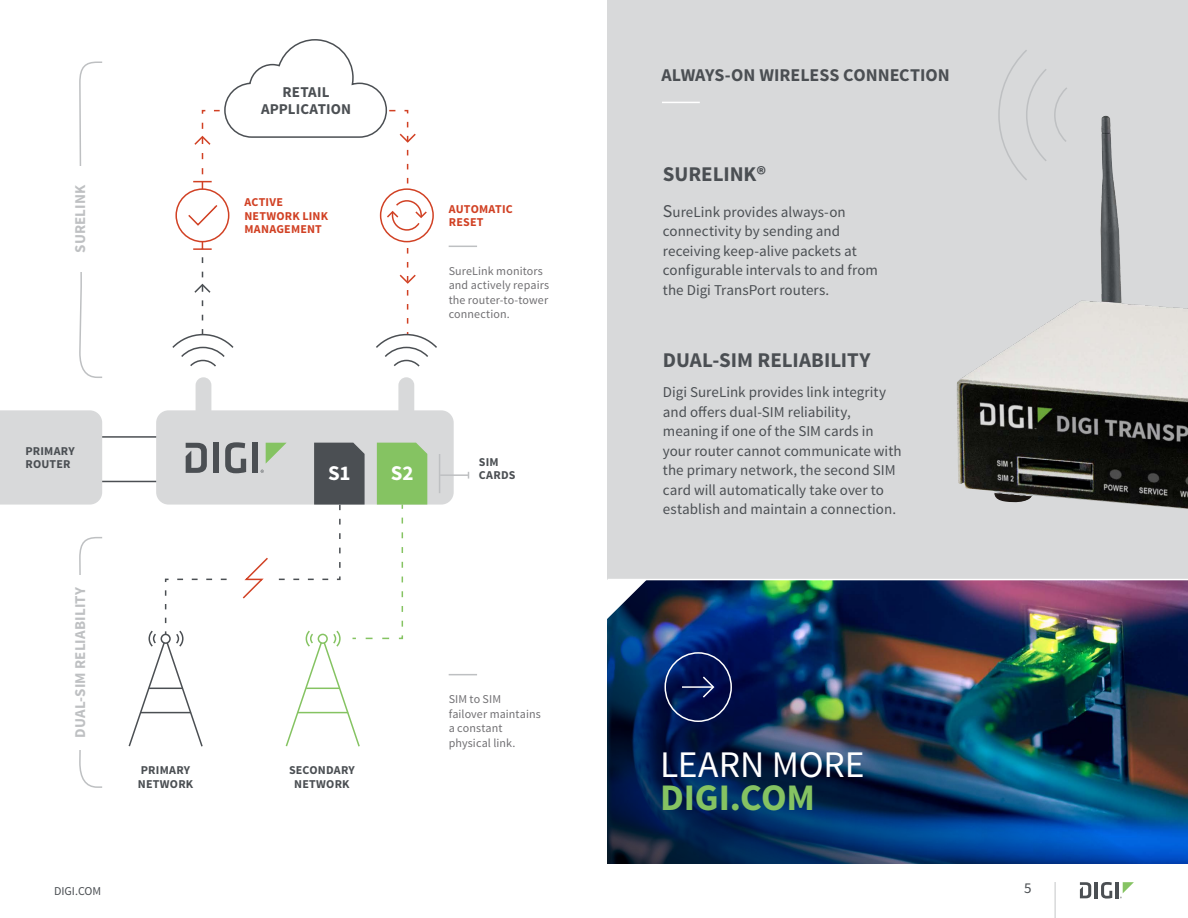
<style>
.page{position:relative;width:1188px;height:918px;background:#fff}
.page>*{position:absolute;margin:0;border:0;box-sizing:border-box;transform-origin:0 0}
.t1{font:37.5px "Source Sans Pro";letter-spacing:-.01em;color:#fff}
.t2{font:700 37.5px "Source Sans Pro";letter-spacing:-.005em;color:#85c362}
.t3{font:700 21px "Source Sans Pro";color:#4b4f53}
.t4{font:700 21px "Source Sans Pro";color:#fff}
.t5{font:700 18px "Source Sans Pro";color:#4b4f53}
.t6{font:15px/19.5px "Source Sans Pro";color:#4b4f53}
.t7{font:700 15px "Source Sans Pro";letter-spacing:.005em;color:#bec0c2}
.t8{font:700 15px/16.5px "Source Sans Pro";letter-spacing:.005em;color:#4b4f53;text-align:center}
.t9{font:12px/14.4px "Source Sans Pro";letter-spacing:.01em;color:#717073}
.t10{font:700 12px/13.5px "Source Sans Pro";letter-spacing:.015em;color:#4b4f53}
.t11{font:700 12px/13.5px "Source Sans Pro";letter-spacing:.015em;color:#d14124}
.t12{font:12px "Source Sans Pro";color:#4b4f53}
.s1{font-size:18px}
</style>
<div class="page">
<hr style="left:1095px;top:882px;width:3px;height:16px;background:#4b4f53">
<svg style="left:1101px;top:882px;width:11px;height:17px"></svg>
<hr style="left:1116px;top:882px;width:3px;height:16px;background:#4b4f53">
<svg style="left:1080px;top:882px;width:11px;height:16px"></svg>
<svg style="left:1120px;top:882px;width:14px;height:16px"></svg>
<hr style="left:1054px;top:882px;width:2px;height:36px;background:#d8d9da">
<img style="left:608px;top:580px;width:580px;height:284px">
<svg style="left:607px;top:564px;width:56px;height:69px"></svg>
<hr style="left:96px;top:436px;width:62px;height:2px;background:#4b4f53">
<hr style="left:96px;top:481px;width:62px;height:1px;background:#4b4f53">
<div style="left:608px;top:0;width:580px;height:580px;background:#d8d9da"></div>
<hr style="left:662px;top:102px;width:38px;height:1px;background:#fff">
<div style="left:664px;top:652px;width:68px;height:70px;border:2px solid #fff;border-radius:50%"></div>
<hr style="left:682px;top:686px;width:31px;height:2px;background:#fff">
<svg style="left:701px;top:675px;width:14px;height:24px"></svg>
<hr style="left:608px;top:579px;width:580px;height:1px;background:#fff">
<div style="left:0;top:410px;width:102px;height:95px;background:#d8d9da"></div>
<svg style="left:79px;top:61px;width:24px;height:317px"></svg>
<div style="left:74px;top:166px;width:19px;height:106px;background:#fff"></div>
<svg style="left:79px;top:537px;width:24px;height:251px"></svg>
<div style="left:74px;top:575px;width:19px;height:175px;background:#fff"></div>
<svg style="left:449px;top:246px;width:28px;height:1px"></svg>
<svg style="left:172px;top:39px;width:265px;height:328px"></svg>
<svg style="left:127px;top:377px;width:350px;height:370px"></svg>
<img style="left:957px;top:116px;width:231px;height:393px">
<svg style="left:997px;top:50px;width:72px;height:132px"></svg>
<p class="t7" style="left:70px;top:253px;width:69px;rotate:-90deg">SURELINK</p>
<p class="t10" style="left:26px;top:444px;width:51px">PRIMARY<br>ROUTER</p>
<p class="t7" style="left:70px;top:738px;width:152px;rotate:-90deg">DUAL-SIM RELIABILITY</p>
<p class="t8" style="left:261px;top:84px;width:92px">RETAIL<br>APPLICATION</p>
<p class="t11" style="left:244px;top:196px;width:85px">ACTIVE<br>NETWORK LINK<br>MANAGEMENT</p>
<p class="t11" style="left:449px;top:202px;width:65px">AUTOMATIC<br>RESET</p>
<p class="t9" style="left:449px;top:264px;width:102px">SureLink monitors and actively repairs the router-to-tower connection.</p>
<h2 class="t4" style="left:328px;top:460px;width:24px">S1</h2>
<h2 class="t4" style="left:391px;top:460px;width:24px">S2</h2>
<p class="t10" style="left:479px;top:455px;width:38px">SIM<br>CARDS</p>
<p class="t10" style="left:138px;top:764px;width:57px">PRIMARY<br>NETWORK</p>
<p class="t10" style="left:289px;top:764px;width:67px;text-align:center">SECONDARY<br>NETWORK</p>
<p class="t9" style="left:449px;top:692px;width:94px">SIM to SIM failover maintains a constant physical link.</p>
<p class="t5" style="left:661px;top:63px;width:290px">ALWAYS-ON WIRELESS CONNECTION</p>
<h2 class="t3" style="left:663px;top:160px;width:105px">SURELINK®</h2>
<p class="t6" style="left:663px;top:202px;width:217px"><span class="s1">S</span>ureLink provides always-on connectivity by sending and receiving keep-alive packets at configurable intervals to and from the Digi TransPort routers.</p>
<h2 class="t3" style="left:663px;top:346px;width:209px">DUAL-SIM RELIABILITY</h2>
<p class="t6" style="left:663px;top:383px;width:240px">Digi SureLink provides link integrity and offers dual-SIM reliability, meaning if one of the SIM cards in your router cannot communicate with the primary network, the second SIM card will automatically take over to establish and maintain a connection.</p>
<h1 class="t1" style="left:660px;top:741px;width:206px">LEARN MORE</h1>
<h1 class="t2" style="left:660px;top:773px;width:157px">DIGI.COM</h1>
<p class="t12" style="left:54px;top:884px;width:49px">DIGI.COM</p>
<p class="t6" style="left:1024px;top:879px;width:9px">5</p>
</div>
